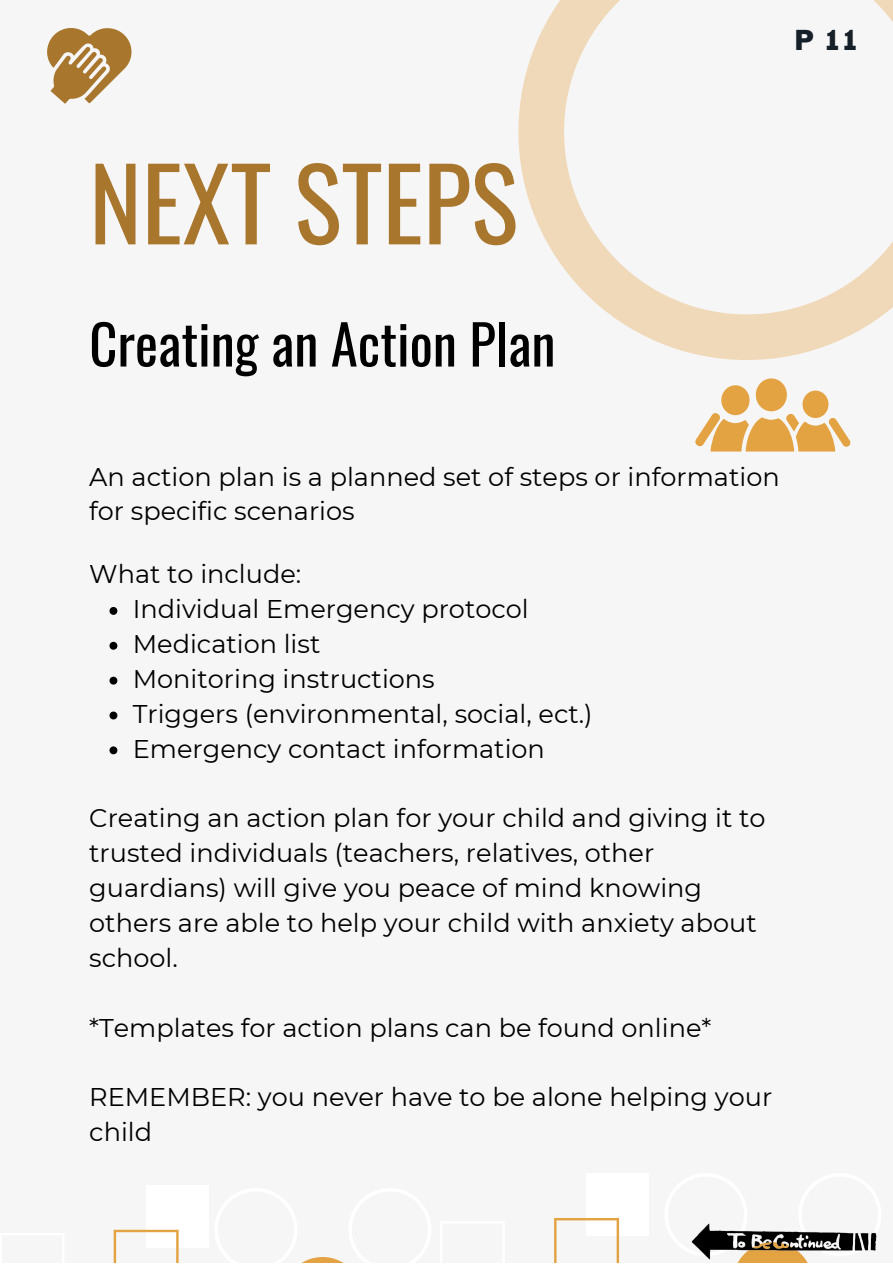
<style>
.page{position:relative;width:893px;height:1264px;background:#fff}
.page>*{position:absolute;margin:0;border:0;box-sizing:border-box;transform-origin:0 0}
.t1{font:99.6px "Oswald";color:#a8772d}
.t2{font:54.6px "Oswald";color:#000}
.t3{font:30px "Franklin Gothic";color:#162029}
.t4{font:25.65px/34.8px "Montserrat";color:#000}
</style>
<div class="page">
<div style="left:0;top:0;width:892px;height:1262px;background:#f7f6f7"></div>
<svg style="left:518px;top:0;width:374px;height:360px"></svg>
<svg style="left:109px;top:607px;width:8px;height:8px"></svg>
<svg style="left:109px;top:642px;width:8px;height:7px"></svg>
<svg style="left:109px;top:676px;width:8px;height:8px"></svg>
<svg style="left:109px;top:711px;width:8px;height:8px"></svg>
<svg style="left:109px;top:746px;width:8px;height:8px"></svg>
<div style="left:755px;top:378px;width:31px;height:33px;background:#e4a342;border-radius:50%"></div>
<div style="left:802px;top:390px;width:26px;height:28px;background:#e4a342;border-radius:50%"></div>
<div style="left:721px;top:385px;width:28px;height:30px;background:#e4a342;border-radius:50%"></div>
<svg style="left:695px;top:411px;width:156px;height:40px"></svg>
<svg style="left:47px;top:28px;width:84px;height:76px"></svg>
<svg style="left:303px;top:1257px;width:39px;height:5px"></svg>
<div style="left:146px;top:1184px;width:63px;height:63px;background:#fff"></div>
<svg style="left:114px;top:1229px;width:65px;height:33px"></svg>
<div style="left:586px;top:1173px;width:63px;height:62px;background:#fff"></div>
<svg style="left:554px;top:1218px;width:65px;height:44px"></svg>
<img style="left:691px;top:1223px;width:186px;height:39px">
<p class="t3" style="left:794px;top:30px;width:65px">P 11</p>
<h1 class="t1" style="left:89px;top:125px;width:430px">NEXT STEPS</h1>
<h2 class="t2" style="left:89px;top:301px;width:467px">Creating an Action Plan</h2>
<p class="t4" style="left:89px;top:459px;width:692px">An action plan is a planned set of steps or information for specific scenarios</p>
<p class="t4" style="left:89px;top:556px;width:213px">What to include:</p>
<p class="t4" style="left:133px;top:591px;width:461px">Individual Emergency protocol<br>Medication list<br>Monitoring instructions<br>Triggers (environmental, social, ect.)<br>Emergency contact information</p>
<p class="t4" style="left:89px;top:800px;width:677px">Creating an action plan for your child and giving it to trusted individuals (teachers, relatives, other guardians) will give you peace of mind knowing others are able to help your child with anxiety about school.</p>
<p class="t4" style="left:89px;top:1009px;width:623px">*Templates for action plans can be found online*</p>
<p class="t4" style="left:89px;top:1079px;width:684px">REMEMBER: you never have to be alone helping your child</p>
</div>
